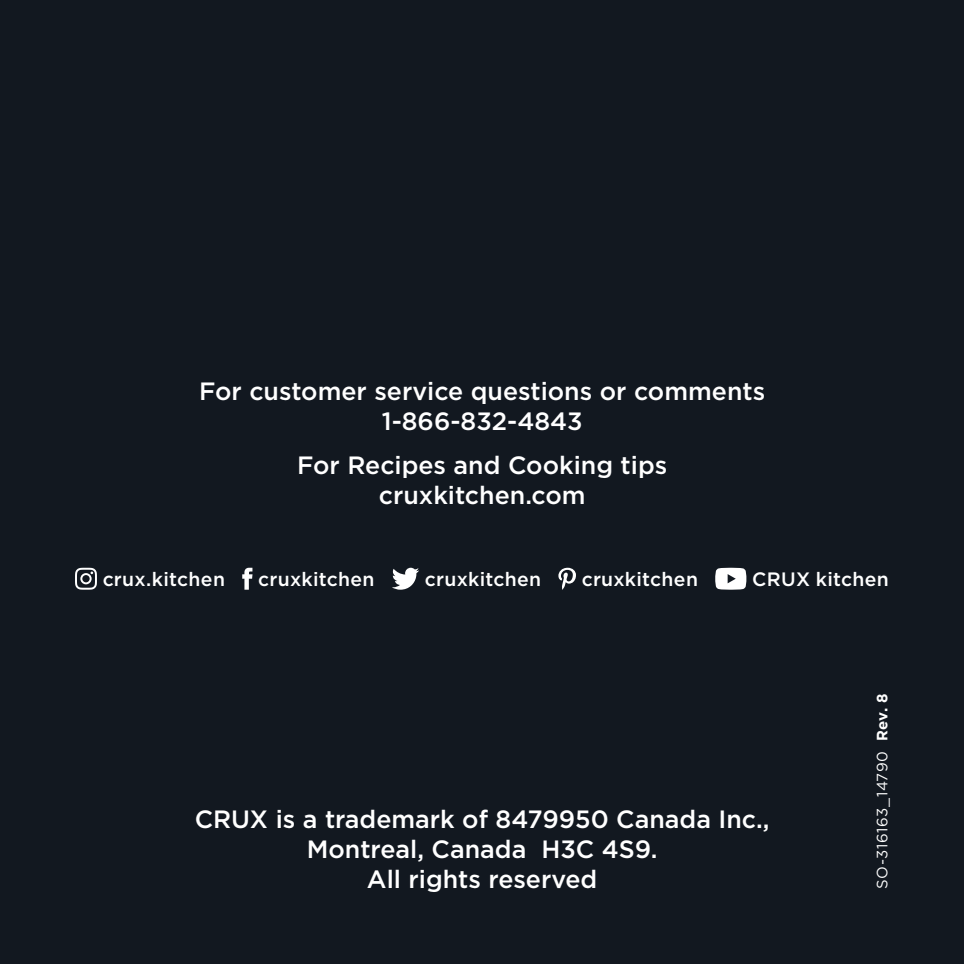
<style>
.page{position:relative;width:964px;height:964px;background:#121820}
.page>*{position:absolute;margin:0;border:0;box-sizing:border-box;transform-origin:0 0}
.t1{font:500 25px/30px "Gotham";color:#fff;text-align:center}
.t2{font:500 19.25px "Gotham";letter-spacing:.015em;color:#fff}
.t3{font:15px "Gotham";letter-spacing:.035em;color:#fff}
.s1{font-weight:700}
</style>
<div class="page">
<svg style="left:75px;top:568px;width:22px;height:22px"></svg>
<svg style="left:242px;top:568px;width:10px;height:22px"></svg>
<svg style="left:392px;top:568px;width:27px;height:22px"></svg>
<svg style="left:558px;top:568px;width:18px;height:22px"></svg>
<svg style="left:715px;top:568px;width:31px;height:22px"></svg>
<p class="t1" style="left:199px;top:376px;width:568px">For customer service questions or comments<br>1-866-832-4843</p>
<p class="t1" style="left:297px;top:450px;width:372px">For Recipes and Cooking tips cruxkitchen.com</p>
<p class="t2" style="left:103px;top:567px;width:124px">crux.kitchen</p>
<p class="t2" style="left:258px;top:567px;width:118px">cruxkitchen</p>
<p class="t2" style="left:425px;top:567px;width:118px">cruxkitchen</p>
<p class="t2" style="left:582px;top:567px;width:118px">cruxkitchen</p>
<p class="t2" style="left:752px;top:567px;width:138px">CRUX kitchen</p>
<p class="t1" style="left:195px;top:804px;width:576px">CRUX is a trademark of 8479950 Canada Inc.,<br>Montreal, Canada H3C 4S9.<br>All rights reserved</p>
<p class="t3" style="left:873px;top:889px;width:197px;rotate:-90deg">SO-316163_14790 <span class="s1">Rev. 8</span></p>
</div>
